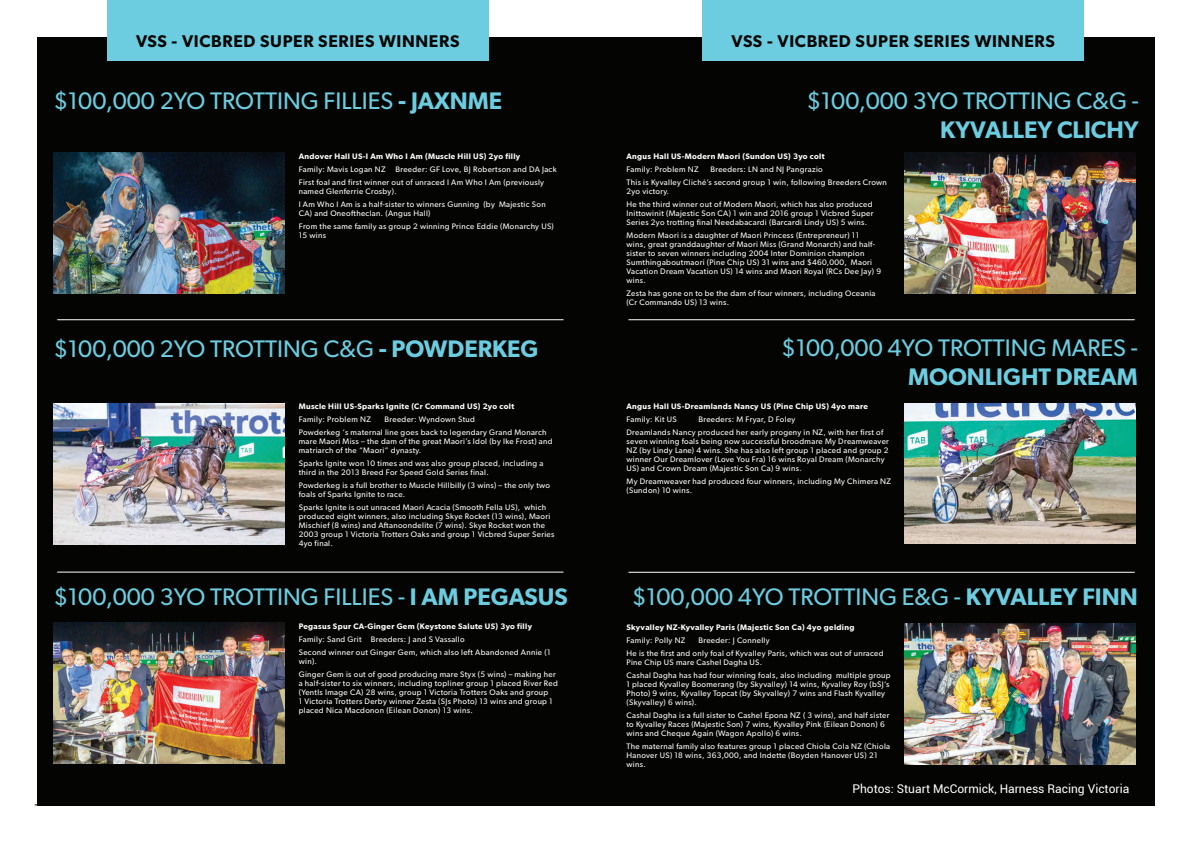
<style>
.page{position:relative;width:1191px;height:842px;background:#fff}
.page>*{position:absolute;margin:0;border:0;box-sizing:border-box;transform-origin:0 0}
.t1{font:24px "Gibson";color:#6ccce0}
.t2{font:600 24px "Gibson";color:#6ccce0}
.t3{font:600 17px "Gibson";letter-spacing:.04em;color:#040503}
.t4{font:12px "Roboto";color:#fff}
.t5{font:8px/9px "Gibson";letter-spacing:.04em;color:#fff}
.t6{font:600 8px "Gibson";letter-spacing:.04em;color:#fff}
.s1{font-weight:600}
</style>
<div class="page">
<hr style="left:35px;top:805px;width:522px;height:1px;background:#040503">
<div style="left:37px;top:37px;width:1118px;height:769px;background:#040503"></div>
<img style="left:54px;top:153px;width:231px;height:141px">
<img style="left:904px;top:153px;width:231px;height:141px">
<img style="left:904px;top:403px;width:231px;height:141px">
<img style="left:904px;top:623px;width:231px;height:141px">
<img style="left:54px;top:404px;width:231px;height:141px">
<img style="left:54px;top:622px;width:231px;height:141px">
<hr style="left:628px;top:319px;width:506px;height:1px;background:#fff">
<hr style="left:628px;top:572px;width:506px;height:1px;background:#fff">
<hr style="left:57px;top:319px;width:506px;height:1px;background:#fff">
<hr style="left:57px;top:572px;width:506px;height:1px;background:#fff">
<div style="left:107px;top:0;width:381px;height:60px;background:#6ccce0"></div>
<div style="left:702px;top:0;width:381px;height:60px;background:#6ccce0"></div>
<h2 class="t3" style="left:136px;top:31px;width:325px">VSS - VICBRED SUPER SERIES WINNERS</h2>
<h2 class="t3" style="left:731px;top:31px;width:325px">VSS - VICBRED SUPER SERIES WINNERS</h2>
<h1 class="t1" style="left:54px;top:86px;width:450px">$100,000 2YO TROTTING FILLIES <span class="s1">- JAXNME</span></h1>
<h1 class="t1" style="left:806px;top:86px;width:333px">$100,000 3YO TROTTING C&amp;G -</h1>
<h1 class="t2" style="left:940px;top:115px;width:200px">KYVALLEY CLICHY</h1>
<p class="t6" style="left:299px;top:152px;width:223px">Andover Hall US-I Am Who I Am (Muscle Hill US) 2yo filly</p>
<p class="t5" style="left:299px;top:163px;width:259px;line-height:13px">Family: Mavis Logan NZ Breeder: GF Love, BJ Robertson and DA Jack<br>First foal and first winner out of unraced I Am Who I Am (previously</p>
<p class="t5" style="left:299px;top:185px;width:248px;line-height:13px">named Glenferrie Crosby).<br>I Am Who I Am is a half-sister to winners Gunning (by Majestic Son</p>
<p class="t5" style="left:299px;top:207px;width:257px;line-height:13px">CA) and Oneoftheclan. (Angus Hall)<br>From the same family as group 2 winning Prince Eddie (Monarchy US)</p>
<p class="t5" style="left:299px;top:231px;width:29px">15 wins</p>
<h1 class="t1" style="left:54px;top:334px;width:486px">$100,000 2YO TROTTING C&amp;G <span class="s1">- POWDERKEG</span></h1>
<p class="t6" style="left:299px;top:402px;width:217px">Muscle Hill US-Sparks Ignite (Cr Command US) 2yo colt</p>
<p class="t5" style="left:299px;top:415px;width:74px">Family: Problem NZ</p>
<p class="t5" style="left:299px;top:413px;width:249px;line-height:13px;text-indent:86px">Breeder: Wyndown Stud<br>Powderkeg ‘s maternal line goes back to legendary Grand Monarch</p>
<p class="t5" style="left:299px;top:437px;width:255px">mare Maori Miss – the dam of the great Maori’s Idol (by Ike Frost) and matriarch of the “Maori” dynasty.</p>
<p class="t5" style="left:299px;top:459px;width:246px">Sparks Ignite won 10 times and was also group placed, including a third in the 2013 Breed For Speed Gold Series final.</p>
<p class="t5" style="left:299px;top:481px;width:253px">Powderkeg is a full brother to Muscle Hillbilly (3 wins) – the only two foals of Sparks Ignite to race.</p>
<p class="t5" style="left:299px;top:503px;width:257px">Sparks Ignite is out unraced Maori Acacia (Smooth Fella US), which produced eight winners, also including Skye Rocket (13 wins), Maori Mischief (8 wins) and Aftanoondelite (7 wins). Skye Rocket won the 2003 group 1 Victoria Trotters Oaks and group 1 Vicbred Super Series 4yo final.</p>
<h1 class="t1" style="left:54px;top:582px;width:515px">$100,000 3YO TROTTING FILLIES - <span class="s1">I AM PEGASUS</span></h1>
<p class="t6" style="left:299px;top:621px;width:235px">Pegasus Spur CA-Ginger Gem (Keystone Salute US) 3yo filly</p>
<p class="t5" style="left:299px;top:632px;width:253px;line-height:13px">Family: Sand Grit Breeders: J and S Vassallo<br>Second winner out Ginger Gem, which also left Abandoned Annie (1</p>
<p class="t5" style="left:299px;top:654px;width:258px;line-height:13px">win).<br>Ginger Gem is out of good producing mare Styx (5 wins) – making her</p>
<p class="t5" style="left:299px;top:678px;width:261px">a half-sister to six winners, including topliner group 1 placed River Red (Yentls Image CA) 28 wins, group 1 Victoria Trotters Oaks and group<br>1 Victoria Trotters Derby winner Zesta (SJs Photo) 13 wins and group 1 placed Nica Macdonon (Eilean Donon) 13 wins.</p>
<p class="t6" style="left:626px;top:152px;width:200px">Angus Hall US-Modern Maori (Sundon US) 3yo colt</p>
<p class="t5" style="left:626px;top:165px;width:74px">Family: Problem NZ</p>
<p class="t5" style="left:626px;top:163px;width:262px;line-height:13px;text-indent:84px">Breeders: LN and NJ Pangrazio<br>This is Kyvalley Cliché’s second group 1 win, following Breeders Crown</p>
<p class="t5" style="left:626px;top:185px;width:247px;line-height:13px">2yo victory.<br>He the third winner out of Modern Maori, which has also produced</p>
<p class="t5" style="left:626px;top:209px;width:248px">Inittowinit (Majestic Son CA) 1 win and 2016 group 1 Vicbred Super<br>Series 2yo trotting final Needabacardi (Barcardi Lindy US) 5 wins.</p>
<p class="t5" style="left:626px;top:231px;width:256px">Modern Maori is a daughter of Maori Princess (Entrepreneur) 11<br>wins, great granddaughter of Maori Miss (Grand Monarch) and half&shy;sister to seven winners including 2004 Inter Dominion champion Sumthingaboutmaori (Pine Chip US) 31 wins and $460,000, Maori Vacation Dream Vacation US) 14 wins and Maori Royal (RCs Dee Jay) 9 wins.</p>
<p class="t5" style="left:626px;top:289px;width:250px">Zesta has gone on to be the dam of four winners, including Oceania (Cr Commando US) 13 wins.</p>
<h1 class="t1" style="left:781px;top:334px;width:358px">$100,000 4YO TROTTING MARES -</h1>
<h1 class="t2" style="left:908px;top:362px;width:231px">MOONLIGHT DREAM</h1>
<p class="t6" style="left:626px;top:402px;width:243px">Angus Hall US-Dreamlands Nancy US (Pine Chip US) 4yo mare</p>
<p class="t5" style="left:626px;top:415px;width:52px">Family: Kit US</p>
<p class="t5" style="left:626px;top:413px;width:258px;line-height:13px;text-indent:72px">Breeders: M Fryar, D Foley<br>Dreamlands Nancy produced her early progeny in NZ, with her first of</p>
<p class="t5" style="left:626px;top:437px;width:264px">seven winning foals being now successful broodmare My Dreamweaver NZ (by Lindy Lane) 4 wins. She has also left group 1 placed and group 2 winner Our Dreamlover (Love You Fra) 16 wins Royal Dream (Monarchy US) and Crown Dream (Majestic Son Ca) 9 wins.</p>
<p class="t5" style="left:626px;top:477px;width:266px">My Dreamweaver had produced four winners, including My Chimera NZ (Sundon) 10 wins.</p>
<h1 class="t1" style="left:632px;top:582px;width:507px">$100,000 4YO TROTTING E&amp;G - <span class="s1">KYVALLEY FINN</span></h1>
<p class="t6" style="left:626px;top:622px;width:229px">Skyvalley NZ-Kyvalley Paris (Majestic Son Ca) 4yo gelding</p>
<p class="t5" style="left:626px;top:635px;width:60px">Family: Polly NZ</p>
<p class="t5" style="left:626px;top:633px;width:258px;line-height:13px;text-indent:72px">Breeder: J Connelly<br>He is the first and only foal of Kyvalley Paris, which was out of unraced</p>
<p class="t5" style="left:626px;top:655px;width:266px;line-height:13px">Pine Chip US mare Cashel Dagha US.<br>Cashal Dagha has had four winning foals, also including multiple group</p>
<p class="t5" style="left:626px;top:679px;width:264px">1 placed Kyvalley Boomerang (by Skyvalley) 14 wins, Kyvalley Roy (bSJ’s<br>Photo) 9 wins, Kyvalley Topcat (by Skyvalley) 7 wins and Flash Kyvalley (Skyvalley) 6 wins).</p>
<p class="t5" style="left:626px;top:710px;width:264px">Cashal Dagha is a full sister to Cashel Epona NZ ( 3 wins), and half sister to Kyvalley Races (Majestic Son) 7 wins, Kyvalley Pink (Eilean Donon) 6 wins and Cheque Again (Wagon Apollo) 6 wins.</p>
<p class="t5" style="left:626px;top:741px;width:265px">The maternal family also features group 1 placed Chiola Cola NZ (Chiola<br>Hanover US) 18 wins, 363,000, and Indette (Boyden Hanover US) 21 wins.</p>
<h3 class="t4" style="left:852px;top:780px;width:278px">Photos: Stuart McCormick, Harness Racing Victoria</h3>
</div>
